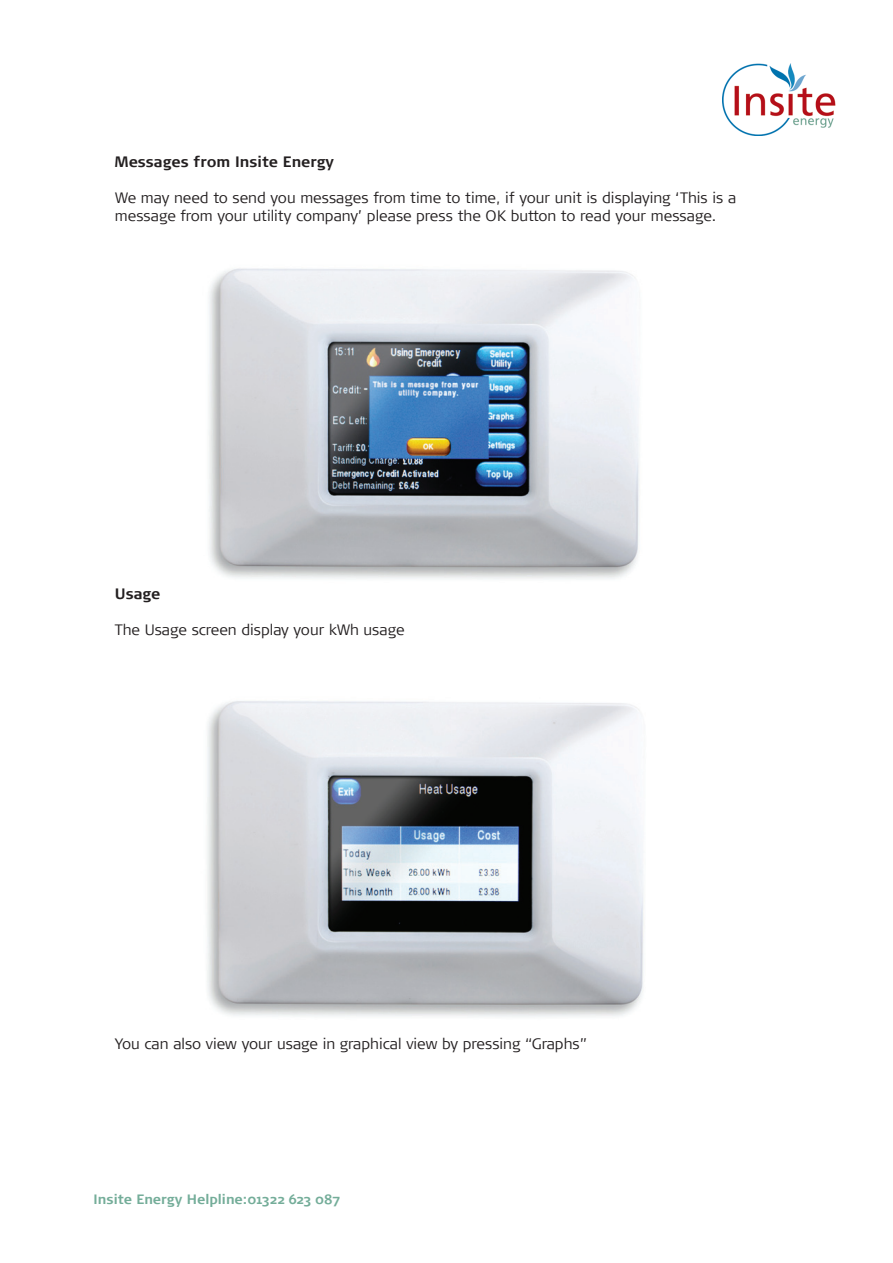
<style>
.page{position:relative;width:893px;height:1263px;background:#fff}
.page>*{position:absolute;margin:0;border:0;box-sizing:border-box;transform-origin:0 0}
.t1{font:300 15px/18px "Signa Column";color:#231f20}
.t2{font:700 15px "Signa Normal";color:#231f20}
.t3{font:700 13.5px "Signa Normal";color:#74ad99}
</style>
<div class="page">
<img style="left:723px;top:64px;width:113px;height:72px">
<img style="left:208px;top:268px;width:431px;height:311px">
<img style="left:207px;top:701px;width:437px;height:316px">
<p class="t2" style="left:115px;top:153px;width:221px">Messages from Insite Energy</p>
<p class="t1" style="left:115px;top:189px;width:623px">We may need to send you messages from time to time, if your unit is displaying ‘This is a message from your utility company’ please press the OK button to read your message.</p>
<p class="t2" style="left:115px;top:585px;width:47px">Usage</p>
<p class="t1" style="left:115px;top:621px;width:291px">The Usage screen display your kWh usage</p>
<p class="t1" style="left:115px;top:1035px;width:474px">You can also view your usage in graphical view by pressing “Graphs”</p>
<p class="t3" style="left:94px;top:1191px;width:248px">Insite Energy Helpline:01322 623 087</p>
</div>
